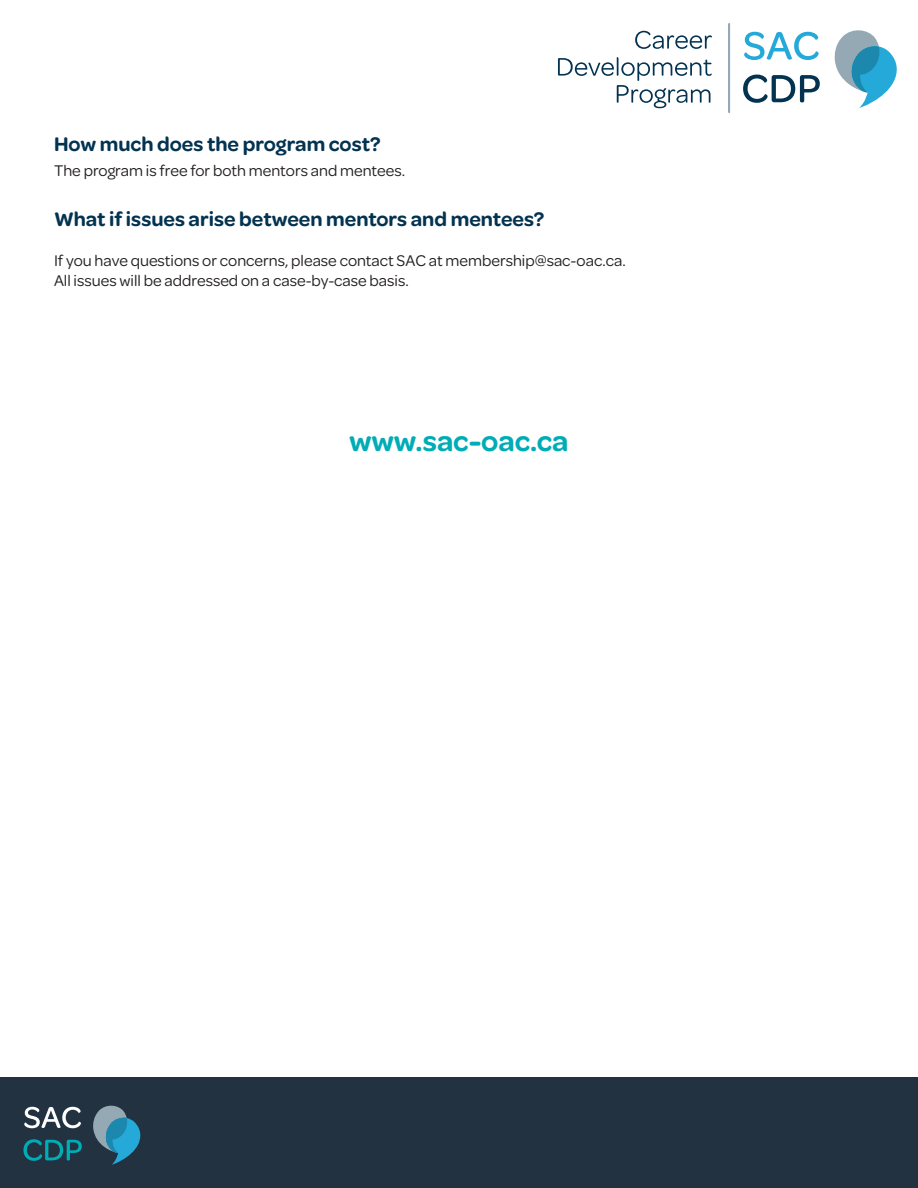
<style>
.page{position:relative;width:918px;height:1188px;background:#fff}
.page>*{position:absolute;margin:0;border:0;box-sizing:border-box;transform-origin:0 0}
.t1{font:600 30px "Omnes";color:#00acb5}
.t2{font:600 21px "Omnes";color:#033351}
.t3{font:16.5px/19.8px "Omnes";color:#231f20}
</style>
<div class="page">
<div style="left:0;top:1077px;width:918px;height:111px;background:#223240"></div>
<svg style="left:93px;top:1105px;width:48px;height:60px"></svg>
<svg style="left:24px;top:1107px;width:57px;height:21px"></svg>
<svg style="left:23px;top:1139px;width:59px;height:22px"></svg>
<svg style="left:635px;top:31px;width:77px;height:18px"></svg>
<svg style="left:558px;top:57px;width:154px;height:51px"></svg>
<svg style="left:834px;top:30px;width:63px;height:78px"></svg>
<svg style="left:728px;top:23px;width:3px;height:90px"></svg>
<svg style="left:744px;top:32px;width:75px;height:28px"></svg>
<svg style="left:743px;top:75px;width:77px;height:28px"></svg>
<p class="t2" style="left:54px;top:129px;width:328px">How much does the program cost?</p>
<p class="t3" style="left:54px;top:160px;width:353px">The program is free for both mentors and mentees.</p>
<p class="t2" style="left:54px;top:205px;width:492px">What if issues arise between mentors and mentees?</p>
<p class="t3" style="left:54px;top:250px;width:573px">If you have questions or concerns, please contact SAC at membership@sac-oac.ca.<br>All issues will be addressed on a case-by-case basis.</p>
<h1 class="t1" style="left:349px;top:420px;width:221px">www.sac-oac.ca</h1>
</div>
